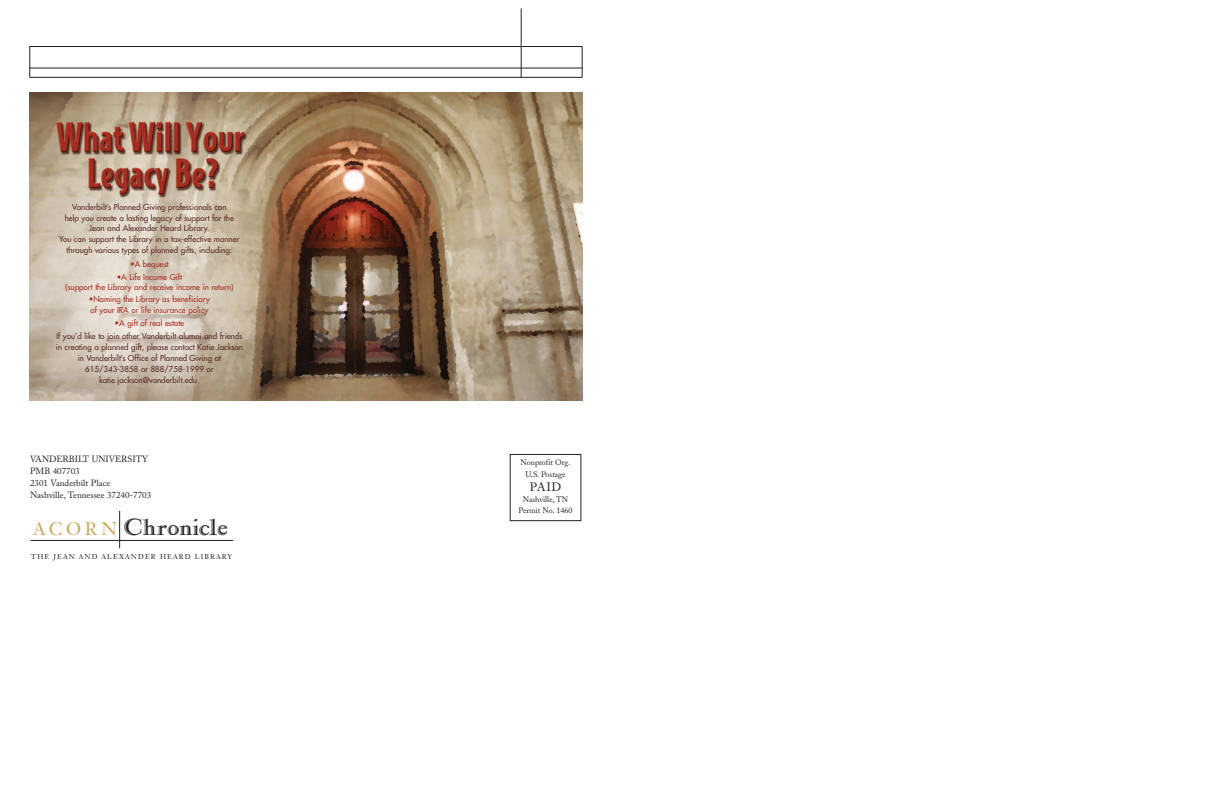
<style>
.page{position:relative;width:1224px;height:792px;background:#fff}
.page>*{position:absolute;margin:0;border:0;box-sizing:border-box;transform-origin:0 0}
.t1{font:24px "Narcissus Open SG";letter-spacing:-.02em;color:#231f20}
.t2{font:12px "Adobe Caslon";color:#231f20}
.t3{font:9px/12px "Adobe Caslon";color:#231f20}
.t4{font:8px/10.9px "Futura";color:#592c25;text-align:center}
.t5{font:8px/9.5px "Futura";color:#a52e22;text-align:center}
.t6{font:8px/11.4px "Adobe Caslon";color:#231f20;text-align:center}
.t7{font:7px "Janson Text LT Std";letter-spacing:.155em;color:#231f20}
.s1{font-family:"Janson Text LT Std";font-size:18px;color:#cca75c}
</style>
<div class="page">
<div style="left:510px;top:454px;width:71px;height:67px;border:1px solid #231f20"></div>
<hr style="left:119px;top:511px;width:1px;height:37px;background:#231f20">
<hr style="left:30px;top:540px;width:203px;height:1px;background:#231f20">
<hr style="left:30px;top:68px;width:552px;height:1px;background:#231f20">
<hr style="left:30px;top:46px;width:552px;height:1px;background:#231f20">
<hr style="left:30px;top:77px;width:552px;height:1px;background:#231f20">
<hr style="left:582px;top:47px;width:1px;height:30px;background:#231f20">
<hr style="left:521px;top:9px;width:1px;height:68px;background:#231f20">
<hr style="left:30px;top:46px;width:1px;height:31px;background:#231f20">
<img style="left:30px;top:92px;width:552px;height:309px">
<p class="t4" style="left:59px;top:202px;width:182px">Vanderbilt’s Planned Giving professionals can<br>help you create a lasting legacy of support for the Jean and Alexander Heard Library.<br>You can support the Library in a tax-effective manner through various types of planned gifts, including:</p>
<p class="t5" style="left:130px;top:260px;width:40px">•A bequest</p>
<p class="t5" style="left:65px;top:273px;width:170px">•A Life Income Gift<br>(support the Library and receive income in return)</p>
<p class="t5" style="left:89px;top:295px;width:123px;line-height:10.9px;text-align:left">•Naming the Library as beneficiary of your IRA or life insurance policy</p>
<p class="t5" style="left:115px;top:319px;width:71px">•A gift of real estate</p>
<p class="t4" style="left:56px;top:331px;width:189px">If you’d like to join other Vanderbilt alumni and friends in creating a planned gift, please contact Katie Jackson in Vanderbilt’s Office of Planned Giving at 615/343-3858 or 888/758-1999 or katie.jackson@vanderbilt.edu.</p>
<p class="t3" style="left:30px;top:454px;width:123px">VANDERBILT UNIVERSITY<br>PMB 407703<br>2301 Vanderbilt Place<br>Nashville, Tennessee 37240-7703</p>
<p class="t6" style="left:521px;top:458px;width:51px">Nonprofit Org.<br>U.S. Postage</p>
<h2 class="t2" style="left:530px;top:482px;width:33px">PAID</h2>
<p class="t6" style="left:519px;top:495px;width:56px;line-height:11px">Nashville, TN<br>Permit No. 1460</p>
<h1 class="t1" style="left:34px;top:512px;width:196px"><span class="s1">A C O R N</span> Chronicle</h1>
<p class="t7" style="left:31px;top:554px;width:203px">THE JEAN AND ALEXANDER HEARD LIBRARY</p>
</div>
